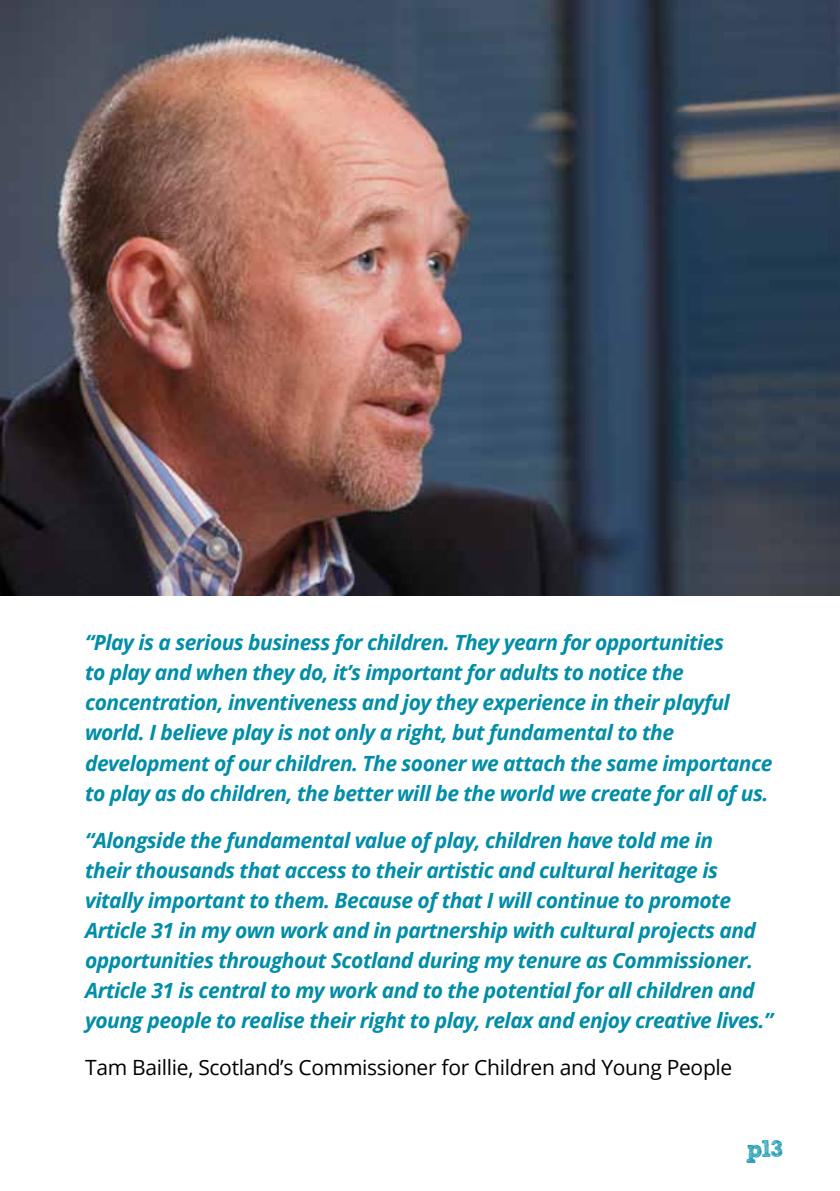
<style>
.page{position:relative;width:840px;height:1191px;background:#fff}
.page>*{position:absolute;margin:0;border:0;box-sizing:border-box;transform-origin:0 0}
.t1{font:700 24px "freeversion Sketch Block";color:#008da8}
.t2{font:italic 700 21px/30px "Open Sans";letter-spacing:-.025em;color:#008da8}
.t3{font:21px "Open Sans";letter-spacing:-.015em;color:#000}
</style>
<div class="page">
<img style="left:0;top:0;width:839px;height:595px">
<p class="t2" style="left:85px;top:627px;width:688px">“Play is a serious business for children. They yearn for opportunities<br>to play and when they do, it’s important for adults to notice the concentration, inventiveness and joy they experience in their playful world. I believe play is not only a right, but fundamental to the development of our children. The sooner we attach the same importance to play as do children, the better will be the world we create for all of us.</p>
<p class="t2" style="left:85px;top:824px;width:689px">“Alongside the fundamental value of play, children have told me in<br>their thousands that access to their artistic and cultural heritage is vitally important to them. Because of that I will continue to promote Article 31 in my own work and in partnership with cultural projects and opportunities throughout Scotland during my tenure as Commissioner.<br>Article 31 is central to my work and to the potential for all children and young people to realise their right to play, relax and enjoy creative lives.”</p>
<p class="t3" style="left:85px;top:1052px;width:648px">Tam Baillie, Scotland’s Commissioner for Children and Young People</p>
<p class="t1" style="left:745px;top:1139px;width:39px">p13</p>
</div>
